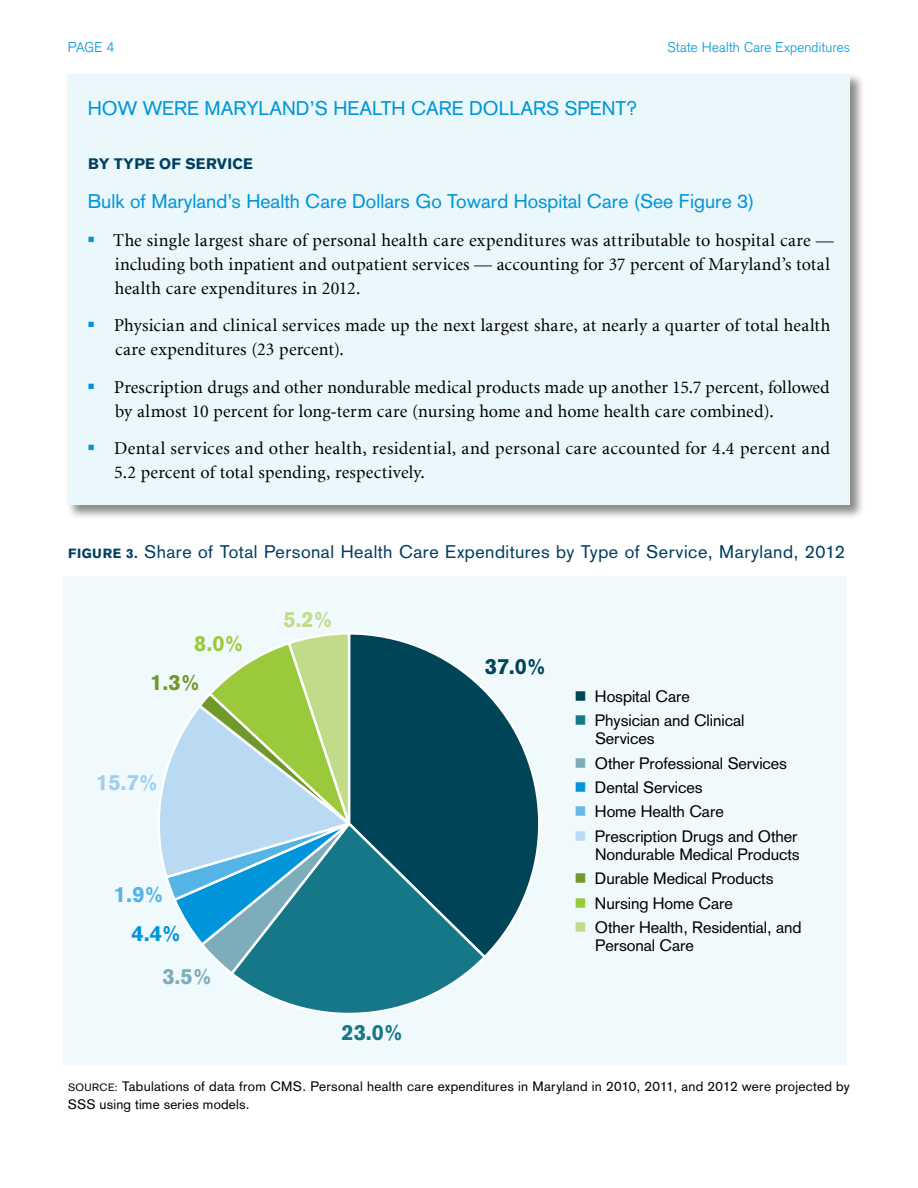
<style>
.page{position:relative;width:918px;height:1188px;background:#fff}
.page>*{position:absolute;margin:0;border:0;box-sizing:border-box;transform-origin:0 0}
.t1{font:900 21.6px "Basic Commercial LT";color:#004557}
.t2{font:900 21.6px "Basic Commercial LT";color:#167789}
.t3{font:900 21.6px "Basic Commercial LT";color:#9fceef}
.t4{font:900 21.6px "Basic Commercial LT";color:#7dacba}
.t5{font:900 21.6px "Basic Commercial LT";color:#0095da}
.t6{font:900 21.6px "Basic Commercial LT";color:#55b4e6}
.t7{font:900 21.6px "Basic Commercial LT";color:#70982b}
.t8{font:900 21.6px "Basic Commercial LT";color:#9aca3c}
.t9{font:900 21.6px "Basic Commercial LT";color:#c1dc89}
.t10{font:19.5px "Basic Commercial LT";color:#0095da}
.t11{font:18px/24px "Minion LT";letter-spacing:.01em;color:#000}
.t12{font:18px "Basic Commercial LT";letter-spacing:.025em;color:#003f5f}
.t13{font:16.35px/17.9px "Basic Commercial LT";letter-spacing:-.005em;color:#000}
.t14{font:900 15px "Basic Commercial LT";letter-spacing:.015em;color:#003f5f}
.t15{font:300 13.8px "Basic Commercial LT";letter-spacing:.015em;color:#0095da}
.t16{font:13.5px/18px "Basic Commercial LT";letter-spacing:.02em;color:#000}
.s1{font-weight:900;font-size:13.2px}
.s2{color:#004557}
.s3{color:#167789}
.s4{color:#7dacba}
.s5{color:#0095da}
.s6{color:#66b9e8}
.s7{color:#badaf3}
.s8{color:#70982b}
.s9{color:#9aca3c}
.s10{color:#c1dc89}
.s11{font-size:10.5px}
</style>
<div class="page">
<div style="left:64px;top:576px;width:783px;height:488px;background:#f0f9fc"></div>
<svg style="left:394px;top:638px;width:146px;height:317px"></svg>
<svg style="left:235px;top:820px;width:253px;height:195px"></svg>
<svg style="left:158px;top:632px;width:236px;height:345px"></svg>
<div style="left:66px;top:72px;width:800px;height:448px;background:#000;opacity:.46"></div>
<div style="left:68px;top:74px;width:782px;height:431px;background:#eaf7fb"></div>
<p class="t15" style="left:68px;top:40px;width:48px">PAGE 4</p>
<p class="t15" style="left:668px;top:40px;width:184px">State Health Care Expenditures</p>
<p class="t10" style="left:88px;top:97px;width:551px">HOW WERE MARYLAND’S HEALTH CARE DOLLARS SPENT?</p>
<p class="t14" style="left:88px;top:155px;width:166px">BY TYPE OF SERVICE</p>
<p class="t10" style="left:88px;top:190px;width:668px">Bulk of Maryland’s Health Care Dollars Go Toward Hospital Care (See Figure 3)</p>
<p class="t11" style="left:113px;top:229px;width:722px">The single largest share of personal health care expenditures was attributable to hospital care — including both inpatient and outpatient services — accounting for 37 percent of Maryland’s total health care expenditures in 2012.</p>
<p class="t11" style="left:114px;top:314px;width:718px">Physician and clinical services made up the next largest share, at nearly a quarter of total health care expenditures (23 percent).</p>
<p class="t11" style="left:114px;top:376px;width:717px">Prescription drugs and other nondurable medical products made up another 15.7 percent, followed by almost 10 percent for long-term care (nursing home and home health care combined).</p>
<p class="t11" style="left:114px;top:437px;width:717px">Dental services and other health, residential, and personal care accounted for 4.4 percent and<br>5.2 percent of total spending, respectively.</p>
<p class="t12" style="left:68px;top:541px;width:778px"><span class="s1">FIGURE 3.</span> Share of Total Personal Health Care Expenditures by Type of Service, Maryland, 2012</p>
<p class="t8" style="left:194px;top:630px;width:51px">8.0%</p>
<p class="t7" style="left:151px;top:669px;width:51px">1.3%</p>
<p class="t3" style="left:96px;top:769px;width:63px">15.7%</p>
<p class="t6" style="left:114px;top:881px;width:51px">1.9%</p>
<p class="t5" style="left:132px;top:920px;width:51px">4.4%</p>
<p class="t4" style="left:162px;top:963px;width:51px">3.5%</p>
<p class="t9" style="left:283px;top:606px;width:51px">5.2%</p>
<p class="t2" style="left:342px;top:1019px;width:63px">23.0%</p>
<p class="t1" style="left:485px;top:654px;width:63px">37.0%</p>
<p class="t13" style="left:575px;top:687px;width:117px"><span class="s2">■</span> Hospital Care</p>
<p class="t13" style="left:595px;top:712px;width:151px;text-indent:-21px"><span class="s3">■</span> Physician and Clinical<br>Services</p>
<p class="t13" style="left:575px;top:754px;width:214px"><span class="s4">■</span> Other Professional Services</p>
<p class="t13" style="left:575px;top:778px;width:130px"><span class="s5">■</span> Dental Services</p>
<p class="t13" style="left:575px;top:803px;width:151px"><span class="s6">■</span> Home Health Care</p>
<p class="t13" style="left:575px;top:827px;width:227px;text-align:right"><span class="s7">■</span> Prescription Drugs and Other<br>Nondurable Medical Products</p>
<p class="t13" style="left:575px;top:870px;width:200px"><span class="s8">■</span> Durable Medical Products</p>
<p class="t13" style="left:575px;top:894px;width:160px"><span class="s9">■</span> Nursing Home Care</p>
<p class="t13" style="left:595px;top:918px;width:208px;text-indent:-21px"><span class="s10">■</span> Other Health, Residential, and<br>Personal Care</p>
<p class="t16" style="left:68px;top:1077px;width:784px"><span class="s11">Sou rce :</span> Tabulations of data from CMS. Personal health care expenditures in Maryland in 2010, 2011, and 2012 were projected by<br>SSS using time series models.</p>
</div>
